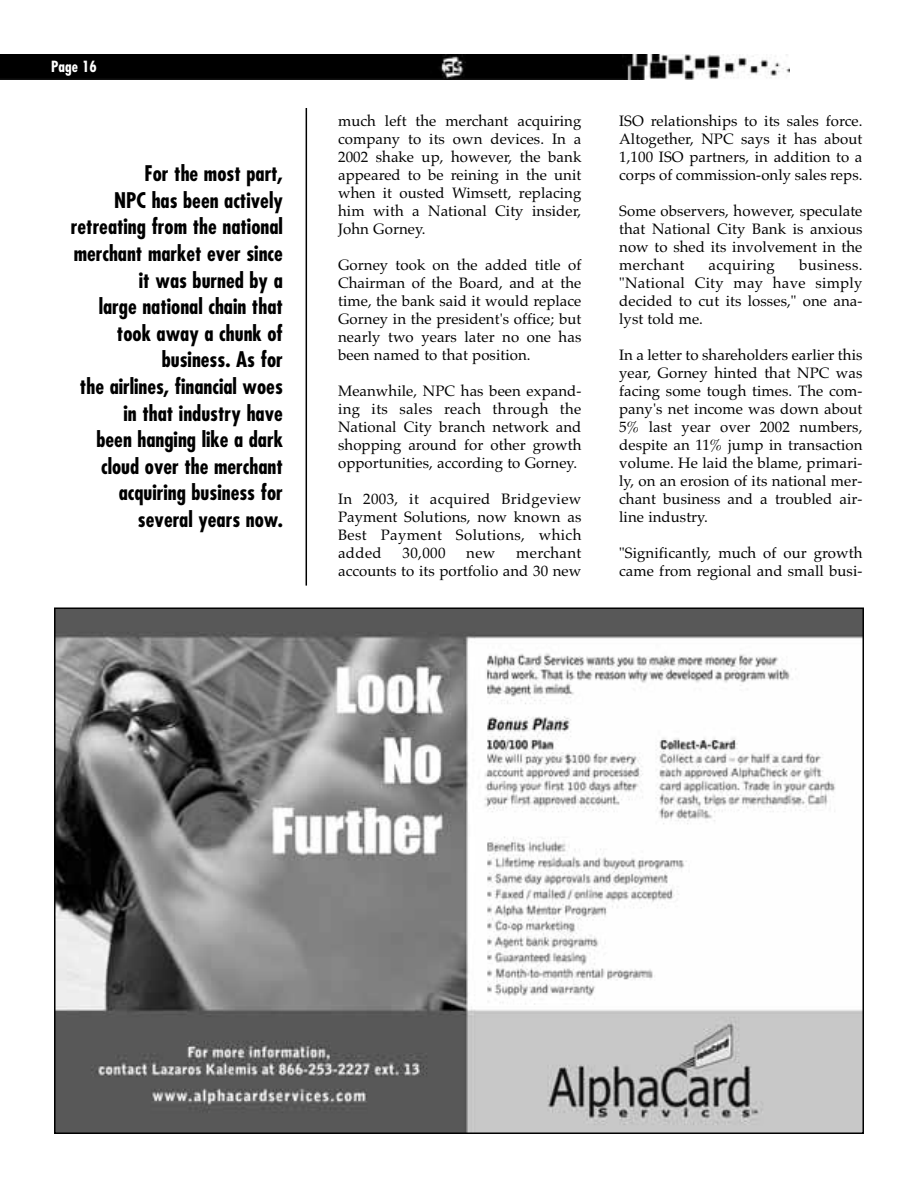
<style>
.page{position:relative;width:918px;height:1188px;background:#fff}
.page>*{position:absolute;margin:0;border:0;box-sizing:border-box;transform-origin:0 0}
.t1{font:700 condensed 21px/26.5px "Futura";color:#000;text-align:right}
.t2{font:15px/18px "Palatino";letter-spacing:.005em;color:#000;text-align:justify}
.t3{font:15px "Palatino";letter-spacing:.025em;color:#000}
.t4{font:700 condensed 15px "Futura";letter-spacing:.005em;color:#fff}
</style>
<div class="page">
<img style="left:0;top:54px;width:790px;height:26px">
<img style="left:57px;top:610px;width:804px;height:521px">
<hr style="left:306px;top:108px;width:1px;height:478px;background:#000">
<p class="t4" style="left:51px;top:60px;width:47px">Page 16</p>
<p class="t1" style="left:71px;top:162px;width:213px">For the most part,<br>NPC has been actively retreating from the national merchant market ever since it was burned by a<br>large national chain that took away a chunk of business. As for<br>the airlines, financial woes in that industry have<br>been hanging like a dark cloud over the merchant acquiring business for several years now.</p>
<p class="t2" style="left:338px;top:114px;width:245px">much left the merchant acquiring company to its own devices. In a 2002 shake up, however, the bank appeared to be reining in the unit when it ousted Wimsett, replacing him with a National City insider, John Gorney.</p>
<p class="t2" style="left:338px;top:258px;width:245px">Gorney took on the added title of Chairman of the Board, and at the time, the bank said it would replace Gorney in the president's office; but nearly two years later no one has been named to that position.</p>
<p class="t2" style="left:338px;top:384px;width:245px">Meanwhile, NPC has been expand&shy;ing its sales reach through the National City branch network and shopping around for other growth opportunities, according to Gorney.</p>
<p class="t2" style="left:338px;top:492px;width:245px">In 2003, it acquired Bridgeview Payment Solutions, now known as Best Payment Solutions, which added</p>
<p class="t2" style="left:338px;top:546px;width:245px;text-align:right">merchant<br>accounts to its portfolio and 30 new</p>
<p class="t2" style="left:402px;top:546px;width:45px">30,000</p>
<p class="t2" style="left:466px;top:546px;width:31px">new</p>
<p class="t2" style="left:619px;top:114px;width:245px">ISO relationships to its sales force.<br>Altogether, NPC says it has about 1,100 ISO partners, in addition to a corps of commission-only sales reps.</p>
<p class="t2" style="left:619px;top:204px;width:245px">Some observers, however, speculate that National City Bank is anxious now to shed its involvement in the merchant</p>
<p class="t2" style="left:619px;top:258px;width:245px;text-indent:180px">business. "National City may have simply decided to cut its losses," one ana&shy;lyst told me.</p>
<p class="t2" style="left:619px;top:348px;width:245px">In a letter to shareholders earlier this year, Gorney hinted that NPC was facing some tough times. The com&shy;pany's net income was down about 5% last year over 2002 numbers, despite an 11% jump in transaction volume. He laid the blame, primari&shy;ly, on an erosion of its national mer&shy;chant business and a troubled air&shy;line industry.</p>
<p class="t2" style="left:619px;top:546px;width:245px">"Significantly, much of our growth came from regional and small busi-</p>
<p class="t3" style="left:709px;top:259px;width:68px">acquiring</p>
</div>
